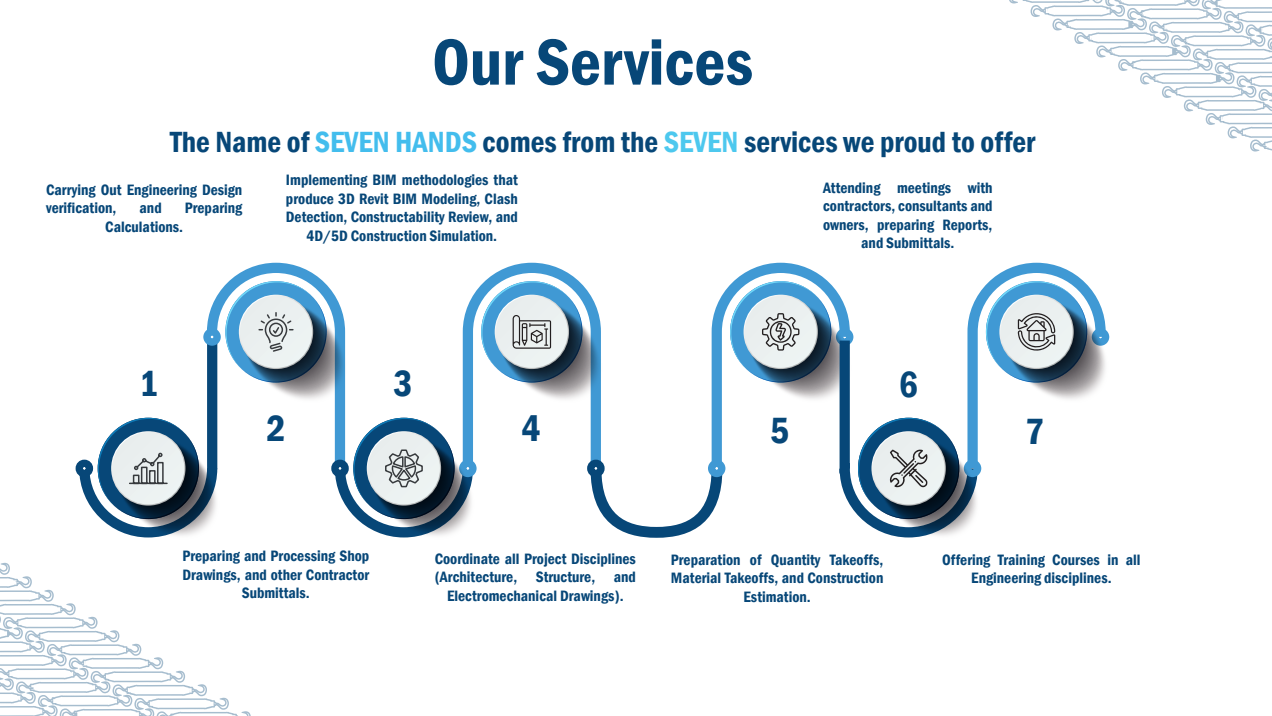
<style>
.page{position:relative;width:1272px;height:716px;background:#fff}
.page>*{position:absolute;margin:0;border:0;box-sizing:border-box;transform-origin:0 0}
.t1{font:600 condensed 67.5px "Franklin Gothic";color:#074778}
.t2{font:600 condensed 37.5px "Franklin Gothic";color:#074778}
.t3{font:600 condensed 30px "Franklin Gothic";color:#074778}
.t4{font:600 condensed 15.45px/18.6px "Franklin Gothic";color:#074778;text-align:center}
.s1{color:#43bded}
.s2{color:#4dc8ee}
</style>
<div class="page">
<svg style="left:1009px;top:0;width:262px;height:151px"></svg>
<svg style="left:0;top:562px;width:251px;height:153px"></svg>
<svg style="left:75px;top:262px;width:1035px;height:276px"></svg>
<h1 class="t1" style="left:432px;top:17px;width:322px">Our Services</h1>
<h3 class="t3" style="left:170px;top:122px;width:867px">The Name of <span class="s1">SEVEN HANDS</span> comes from the <span class="s2">SEVEN</span> services we proud to offer</h3>
<p class="t4" style="left:46px;top:180px;width:198px;text-align:left">Carrying Out Engineering Design verification,</p>
<p class="t4" style="left:140px;top:198px;width:24px">and</p>
<p class="t4" style="left:185px;top:198px;width:59px">Preparing</p>
<p class="t4" style="left:105px;top:217px;width:79px">Calculations.</p>
<p class="t4" style="left:286px;top:170px;width:233px">Implementing BIM methodologies that produce 3D Revit BIM Modeling, Clash Detection, Constructability Review, and 4D/5D Construction Simulation.</p>
<p class="t4" style="left:823px;top:178px;width:171px">Attending meetings with contractors, consultants and owners, preparing Reports, and Submittals.</p>
<h2 class="t2" style="left:139px;top:358px;width:21px">1</h2>
<h2 class="t2" style="left:393px;top:358px;width:21px">3</h2>
<h2 class="t2" style="left:898px;top:359px;width:21px">6</h2>
<h2 class="t2" style="left:266px;top:403px;width:21px">2</h2>
<h2 class="t2" style="left:521px;top:403px;width:21px">4</h2>
<h2 class="t2" style="left:770px;top:405px;width:21px">5</h2>
<h2 class="t2" style="left:1025px;top:406px;width:21px">7</h2>
<p class="t4" style="left:182px;top:546px;width:188px">Preparing and Processing Shop<br>Drawings, and other Contractor<br>Submittals.</p>
<p class="t4" style="left:435px;top:548px;width:203px">Coordinate all Project Disciplines (Architecture, Structure, and<br>Electromechanical Drawings).</p>
<p class="t4" style="left:671px;top:550px;width:214px">Preparation of Quantity Takeoffs,<br>Material Takeoffs, and Construction<br>Estimation.</p>
<p class="t4" style="left:942px;top:550px;width:200px">Offering Training Courses in all<br>Engineering disciplines.</p>
</div>
